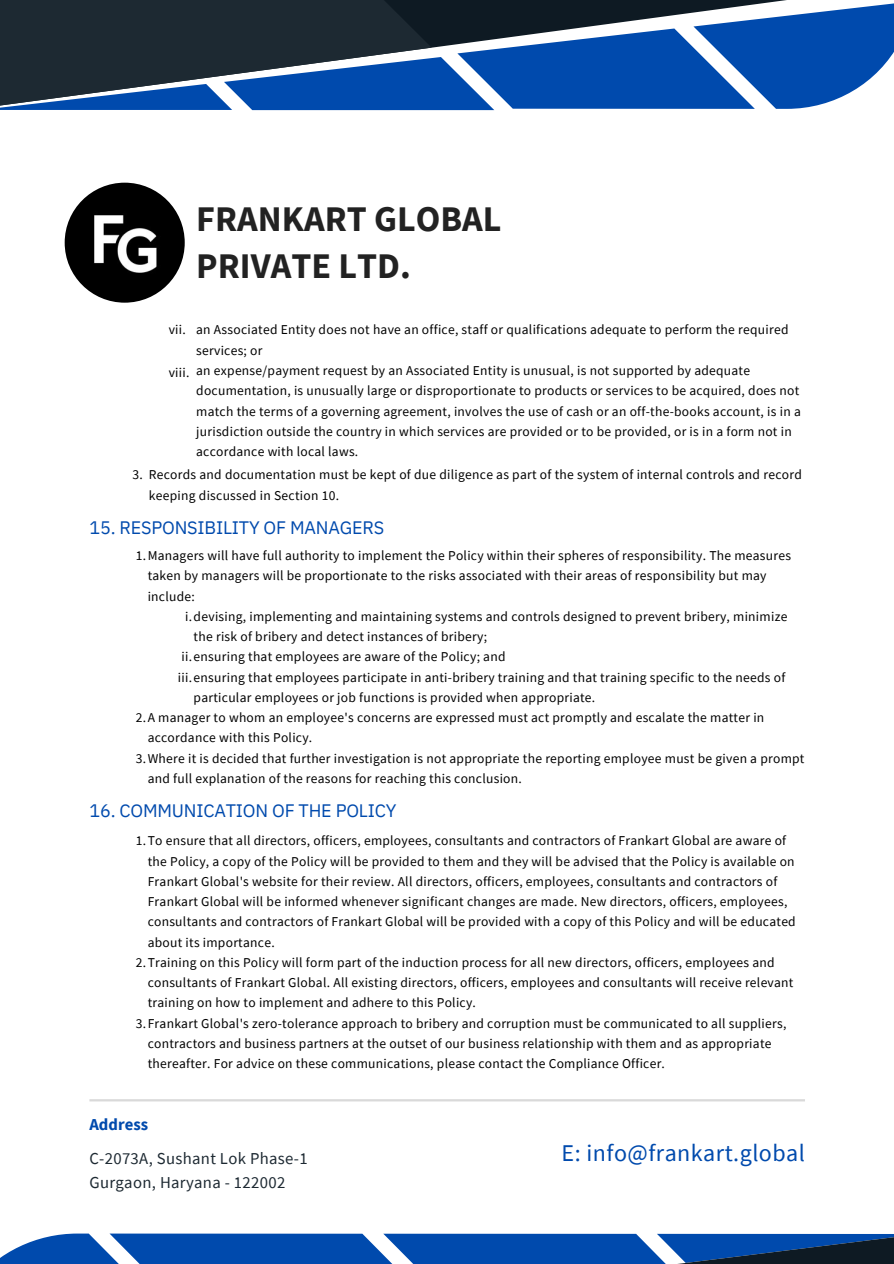
<style>
.page{position:relative;width:894px;height:1264px;background:#fff}
.page>*{position:absolute;margin:0;border:0;box-sizing:border-box;transform-origin:0 0}
.t1{font:700 36px/47.2px "Source Sans Pro";color:#222}
.t2{font:24px "Source Sans Pro";letter-spacing:.02em;color:#004aad}
.t3{font:18px "IBM Plex Sans";letter-spacing:-.01em;color:#004aad}
.t4{font:16.65px "Source Sans Pro";letter-spacing:.02em;color:#1d2932}
.t5{font:700 16.65px "Source Sans Pro";color:#004aad}
.t6{font:13.5px/20.2px "Source Sans Pro";letter-spacing:.02em;color:#000}
</style>
<div class="page">
<img style="left:65px;top:183px;width:120px;height:120px;border-radius:50%">
<svg style="left:0;top:1233px;width:893px;height:30px;background:#205ba9"></svg>
<svg style="left:0;top:1px;width:893px;height:109px;background:#2e5483"></svg>
<hr style="left:89px;top:1099px;width:715px;height:2px;background:#d9d9d9">
<p class="t1" style="left:196px;top:195px;width:307px">FRANKART GLOBAL<br>PRIVATE LTD.</p>
<p class="t6" style="left:196px;top:319px;width:593px">an Associated Entity does not have an office, staff or qualifications adequate to perform the required services; or</p>
<p class="t6" style="left:196px;top:360px;width:606px">an expense/payment request by an Associated Entity is unusual, is not supported by adequate documentation, is unusually large or disproportionate to products or services to be acquired, does not match the terms of a governing agreement, involves the use of cash or an off-the-books account, is in a jurisdiction outside the country in which services are provided or to be provided, or is in a form not in accordance with local laws.</p>
<p class="t6" style="left:169px;top:319px;width:19px">vii.</p>
<p class="t6" style="left:169px;top:361px;width:22px">viii.</p>
<p class="t6" style="left:133px;top:464px;width:670px">3. Records and documentation must be kept of due diligence as part of the system of internal controls and record</p>
<p class="t6" style="left:149px;top:484px;width:192px">keeping discussed in Section 10.</p>
<p class="t3" style="left:89px;top:516px;width:296px">15. RESPONSIBILITY OF MANAGERS</p>
<p class="t6" style="left:148px;top:545px;width:644px;text-indent:-12px">1.Managers will have full authority to implement the Policy within their spheres of responsibility. The measures taken by managers will be proportionate to the risks associated with their areas of responsibility but may include:</p>
<p class="t6" style="left:193px;top:606px;width:595px;text-indent:-9px">i.devising, implementing and maintaining systems and controls designed to prevent bribery, minimize the risk of bribery and detect instances of bribery;</p>
<p class="t6" style="left:181px;top:646px;width:325px">ii.ensuring that employees are aware of the Policy; and</p>
<p class="t6" style="left:193px;top:666px;width:593px;text-indent:-16px">iii.ensuring that employees participate in anti-bribery training and that training specific to the needs of particular employees or job functions is provided when appropriate.</p>
<p class="t6" style="left:148px;top:707px;width:618px;text-indent:-12px">2.A manager to whom an employee's concerns are expressed must act promptly and escalate the matter in accordance with this Policy.</p>
<p class="t6" style="left:148px;top:747px;width:658px;text-indent:-12px">3.Where it is decided that further investigation is not appropriate the reporting employee must be given a prompt and full explanation of the reasons for reaching this conclusion.</p>
<p class="t3" style="left:89px;top:798px;width:308px">16. COMMUNICATION OF THE POLICY</p>
<p class="t6" style="left:148px;top:830px;width:649px;text-indent:-12px">1.To ensure that all directors, officers, employees, consultants and contractors of Frankart Global are aware of the Policy, a copy of the Policy will be provided to them and they will be advised that the Policy is available on Frankart Global's website for their review. All directors, officers, employees, consultants and contractors of Frankart Global will be informed whenever significant changes are made. New directors, officers, employees, consultants and contractors of Frankart Global will be provided with a copy of this Policy and will be educated about its importance.</p>
<p class="t6" style="left:148px;top:952px;width:647px;text-indent:-12px">2.Training on this Policy will form part of the induction process for all new directors, officers, employees and consultants of Frankart Global. All existing directors, officers, employees and consultants will receive relevant training on how to implement and adhere to this Policy.</p>
<p class="t6" style="left:148px;top:1012px;width:640px;text-indent:-12px">3.Frankart Global's zero-tolerance approach to bribery and corruption must be communicated to all suppliers, contractors and business partners at the outset of our business relationship with them and as appropriate thereafter. For advice on these communications, please contact the Compliance Officer.</p>
<p class="t5" style="left:89px;top:1114px;width:60px">Address</p>
<p class="t4" style="left:89px;top:1147px;width:220px">C-2073A, Sushant Lok Phase-1</p>
<p class="t4" style="left:89px;top:1171px;width:197px">Gurgaon, Haryana - 122002</p>
<p class="t2" style="left:561px;top:1137px;width:245px">E: info@frankart.global</p>
</div>
